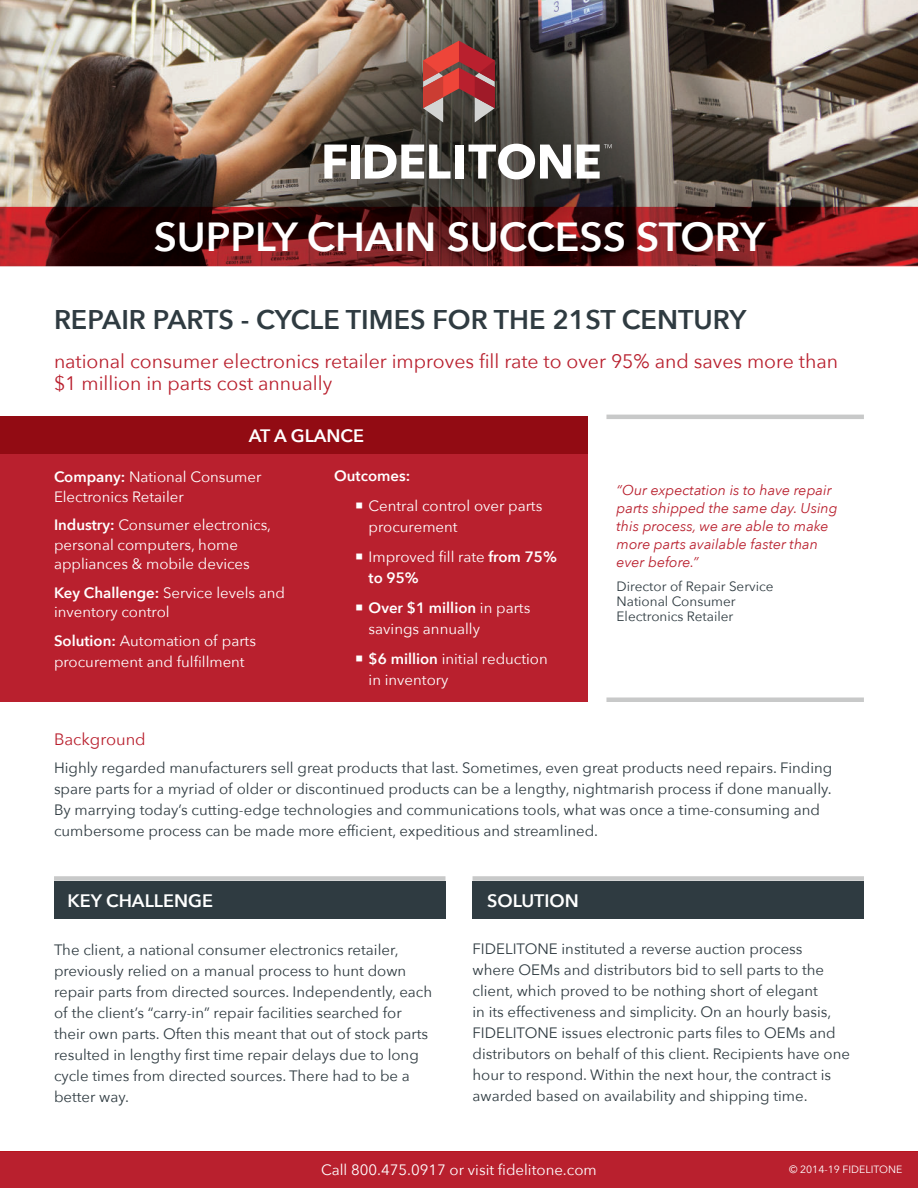
<style>
.page{position:relative;width:918px;height:1188px;background:#fff}
.page>*{position:absolute;margin:0;border:0;box-sizing:border-box;transform-origin:0 0}
.t1{font:600 40.5px "Avenir Next";color:#fff}
.t2{font:600 27px "Avenir Next";color:#2f3b41}
.t3{font:19.5px/22.5px "Avenir Next";color:#b9202e}
.t4{font:600 18px "Avenir Next";color:#fff}
.t5{font:16.5px "Avenir Next";color:#b9202e}
.t6{font:15px/21px "Avenir Next";color:#2f3b41}
.t7{font:15px/21px "Avenir Next";color:#fff}
.t8{font:600 15px "Avenir Next";color:#fff}
.t9{font:italic 14.25px/18px "Avenir Next";color:#b9202e}
.t10{font:13.5px/15px "Avenir Next";color:#2f3b41}
.t11{font:10.5px "Avenir Next";color:#fff}
.s1{font-weight:600}
</style>
<div class="page">
<div style="left:0;top:1152px;width:918px;height:36px;background:#b9202e"></div>
<img style="left:0;top:0;width:918px;height:266px">
<div style="left:0;top:416px;width:587px;height:286px;background:#b9202e"></div>
<hr style="left:0;top:266px;width:918px;height:1px;background:#ee2126">
<svg style="left:324px;top:145px;width:23px;height:34px"></svg>
<div style="left:352px;top:145px;width:8px;height:34px;background:#fff"></div>
<svg style="left:365px;top:145px;width:86px;height:34px"></svg>
<div style="left:455px;top:145px;width:9px;height:34px;background:#fff"></div>
<svg style="left:469px;top:144px;width:102px;height:35px"></svg>
<svg style="left:577px;top:144px;width:35px;height:35px"></svg>
<svg style="left:423px;top:41px;width:72px;height:81px;background:#9b4b49"></svg>
<hr style="left:606px;top:415px;width:258px;height:4px;background:#c8c9c9">
<div style="left:606px;top:697px;width:258px;height:5px;background:#c8c9c9"></div>
<div style="left:54px;top:881px;width:392px;height:38px;background:#2f3b41"></div>
<div style="left:0;top:416px;width:587px;height:38px;background:#920b13"></div>
<div style="left:54px;top:876px;width:392px;height:5px;background:#c8c9c9"></div>
<div style="left:473px;top:881px;width:391px;height:38px;background:#2f3b41"></div>
<div style="left:473px;top:876px;width:391px;height:5px;background:#c8c9c9"></div>
<h1 class="t1" style="left:154px;top:219px;width:613px">SUPPLY CHAIN SUCCESS STORY</h1>
<h2 class="t2" style="left:54px;top:308px;width:694px">REPAIR PARTS - CYCLE TIMES FOR THE 21ST CENTURY</h2>
<h3 class="t3" style="left:54px;top:349px;width:786px">national consumer electronics retailer improves fill rate to over 95% and saves more than $1 million in parts cost annually</h3>
<p class="t4" style="left:249px;top:427px;width:117px">AT A GLANCE</p>
<p class="t7" style="left:54px;top:466px;width:209px;line-height:19.5px"><span class="s1">Company:</span> National Consumer<br>Electronics Retailer</p>
<p class="t7" style="left:54px;top:514px;width:219px;line-height:19.5px"><span class="s1">Industry:</span> Consumer electronics, personal computers, home appliances &amp; mobile devices</p>
<p class="t7" style="left:54px;top:582px;width:233px;line-height:19.5px"><span class="s1">Key Challenge:</span> Service levels and inventory control</p>
<p class="t7" style="left:54px;top:629px;width:204px"><span class="s1">Solution:</span> Automation of parts procurement and fulfillment</p>
<p class="t8" style="left:334px;top:469px;width:78px">Outcomes:</p>
<p class="t7" style="left:369px;top:494px;width:175px;text-indent:-14px">○ Central control over parts procurement</p>
<p class="t7" style="left:369px;top:545px;width:190px;text-indent:-14px">○ Improved fill rate <span class="s1">from 75% to 95%</span></p>
<p class="t7" style="left:369px;top:596px;width:163px;text-indent:-14px">○ <span class="s1">Over $1 million</span> in parts savings annually</p>
<p class="t7" style="left:369px;top:647px;width:181px;text-indent:-14px">○ <span class="s1">$6 million</span> initial reduction in inventory</p>
<p class="t9" style="left:617px;top:482px;width:223px">“Our expectation is to have repair parts shipped the same day. Using this process, we are able to make more parts available faster than ever before.”</p>
<p class="t10" style="left:617px;top:578px;width:159px">Director of Repair Service<br>National Consumer<br>Electronics Retailer</p>
<p class="t5" style="left:54px;top:725px;width:93px">Background</p>
<p class="t6" style="left:54px;top:757px;width:780px">Highly regarded manufacturers sell great products that last. Sometimes, even great products need repairs. Finding spare parts for a myriad of older or discontinued products can be a lengthy, nightmarish process if done manually.<br>By marrying today’s cutting-edge technologies and communications tools, what was once a time-consuming and cumbersome process can be made more efficient, expeditious and streamlined.</p>
<p class="t4" style="left:68px;top:893px;width:147px">KEY CHALLENGE</p>
<p class="t6" style="left:54px;top:938px;width:380px">The client, a national consumer electronics retailer, previously relied on a manual process to hunt down repair parts from directed sources. Independently, each of the client’s “carry-in” repair facilities searched for their own parts. Often this meant that out of stock parts resulted in lengthy first time repair delays due to long cycle times from directed sources. There had to be a better way.</p>
<p class="t4" style="left:487px;top:893px;width:93px">SOLUTION</p>
<p class="t6" style="left:472px;top:938px;width:379px">FIDELITONE instituted a reverse auction process<br>where OEMs and distributors bid to sell parts to the client, which proved to be nothing short of elegant<br>in its effectiveness and simplicity. On an hourly basis, FIDELITONE issues electronic parts files to OEMs and distributors on behalf of this client. Recipients have one hour to respond. Within the next hour, the contract is awarded based on availability and shipping time.</p>
<p class="t7" style="left:321px;top:1159px;width:277px">Call 800.475.0917 or visit fidelitone.com</p>
<p class="t11" style="left:789px;top:1161px;width:115px">© 2014-19 FIDELITONE</p>
</div>
